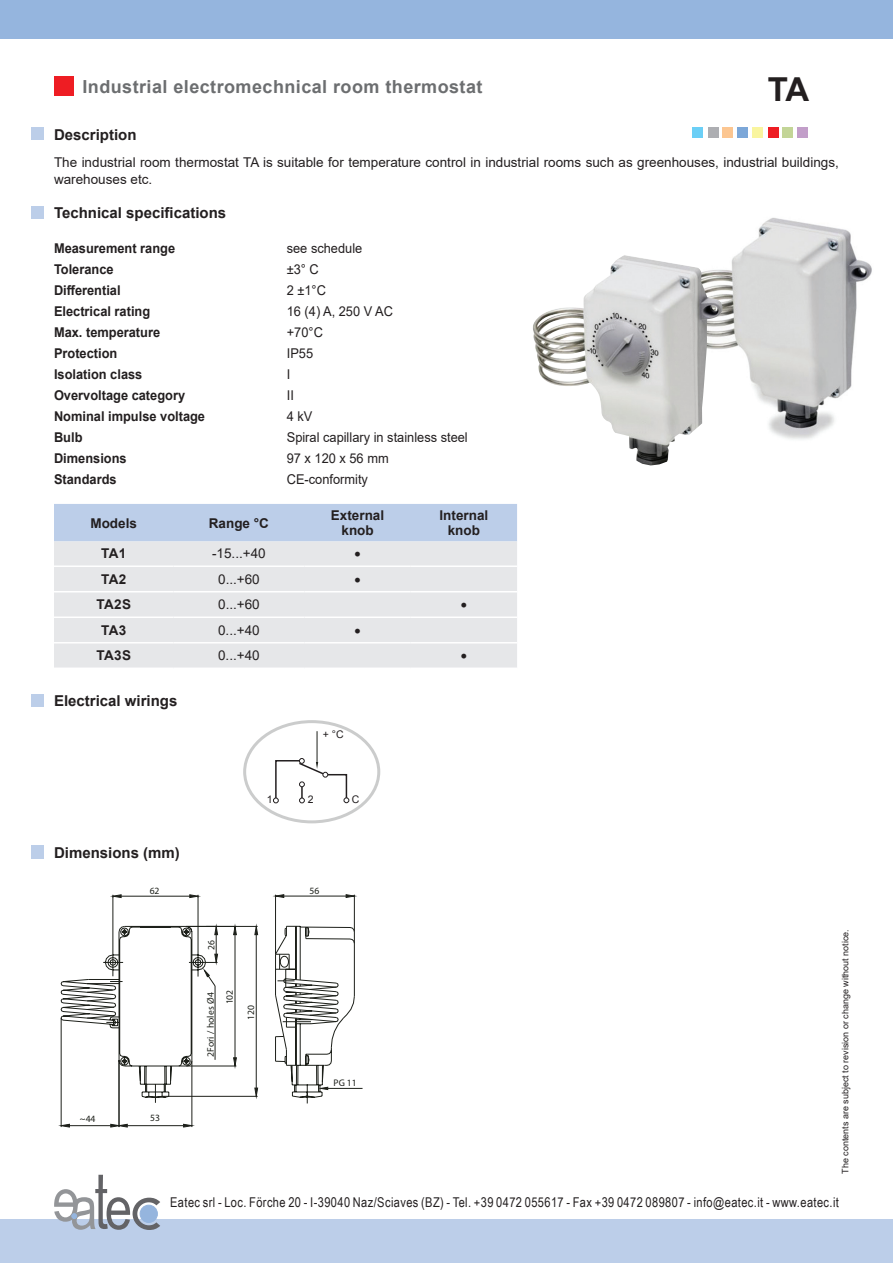
<style>
.page{position:relative;width:893px;height:1263px;background:#fff}
.page>*{position:absolute;margin:0;border:0;box-sizing:border-box;transform-origin:0 0}
.t1{font:700 33px "Arial";color:#231f20}
.t2{font:700 18px "Arial";letter-spacing:.025em;color:#6c6e70}
.t3{font:700 15px "Arial";color:#231f20}
.t4{font:13.5px/16.2px "Arial";color:#231f20}
.t5{font:700 13.5px/21px "Arial";color:#231f20;scale:.95 1}
.t6{font:13.5px "Arial Narrow";letter-spacing:.03em;color:#231f20}
.t7{font:13.5px/21px "Arial";color:#231f20;scale:.95 1}
.t8{font:700 13.5px/15px "Arial";color:#231f20;text-align:center}
.t9{font:13.5px "Symbol";color:#231f20}
.t10{font:10.5px "Arial";color:#231f20}
.t11{font:9.6px "Arial";color:#1d201a}
.t12{font:9px "Arial";color:#231f20}
</style>
<div class="page">
<div style="left:0;top:0;width:893px;height:39px;background:#95b5de"></div>
<div style="left:0;top:1219px;width:893px;height:44px;background:#bccee9"></div>
<svg style="left:54px;top:1175px;width:106px;height:55px"></svg>
<div style="left:692px;top:128px;width:11px;height:10px;background:#6bcff6"></div>
<div style="left:782px;top:128px;width:11px;height:10px;background:#c3d597"></div>
<div style="left:797px;top:128px;width:11px;height:10px;background:#c29ec9"></div>
<div style="left:768px;top:128px;width:10px;height:10px;background:#ee1d23"></div>
<div style="left:752px;top:128px;width:11px;height:10px;background:#f9f59f"></div>
<div style="left:723px;top:128px;width:10px;height:10px;background:#fcc691"></div>
<div style="left:708px;top:128px;width:10px;height:10px;background:#adaeb2"></div>
<div style="left:738px;top:128px;width:10px;height:10px;background:#7ca7d8"></div>
<img style="left:723px;top:218px;width:149px;height:222px">
<div style="left:31px;top:128px;width:13px;height:12px;background:#bccee9"></div>
<div style="left:54px;top:77px;width:19px;height:19px;background:#ee1d23"></div>
<div style="left:31px;top:206px;width:13px;height:13px;background:#bccee9"></div>
<div style="left:31px;top:694px;width:13px;height:13px;background:#bccee9"></div>
<div style="left:31px;top:846px;width:13px;height:13px;background:#bccee9"></div>
<hr style="left:317px;top:731px;width:1px;height:31px;background:#1d201a">
<div style="left:243px;top:720px;width:137px;height:103px;border:3px solid #cbcccc;border-radius:50%"></div>
<svg style="left:273px;top:758px;width:76px;height:45px"></svg>
<svg style="left:60px;top:894px;width:296px;height:233px"></svg>
<hr style="left:328px;top:1088px;width:35px;height:1px;background:#1d201a">
<img style="left:533px;top:255px;width:190px;height:210px">
<div style="left:54px;top:504px;width:463px;height:37px;background:#bccee9"></div>
<div style="left:54px;top:541px;width:463px;height:126px;background:#e6e7e9"></div>
<hr style="left:54px;top:565px;width:119px;height:2px;background:#fff">
<hr style="left:173px;top:565px;width:131px;height:2px;background:#fff">
<hr style="left:304px;top:565px;width:107px;height:2px;background:#fff">
<hr style="left:411px;top:565px;width:106px;height:2px;background:#fff">
<hr style="left:54px;top:591px;width:119px;height:1px;background:#fff">
<hr style="left:173px;top:591px;width:131px;height:1px;background:#fff">
<hr style="left:304px;top:591px;width:107px;height:1px;background:#fff">
<hr style="left:411px;top:591px;width:106px;height:1px;background:#fff">
<hr style="left:54px;top:616px;width:119px;height:2px;background:#fff">
<hr style="left:173px;top:616px;width:131px;height:2px;background:#fff">
<hr style="left:304px;top:616px;width:107px;height:2px;background:#fff">
<hr style="left:411px;top:616px;width:106px;height:2px;background:#fff">
<hr style="left:54px;top:642px;width:119px;height:1px;background:#fff">
<hr style="left:173px;top:642px;width:131px;height:1px;background:#fff">
<hr style="left:304px;top:642px;width:107px;height:1px;background:#fff">
<hr style="left:411px;top:642px;width:106px;height:1px;background:#fff">
<h2 class="t2" style="left:82px;top:74px;width:401px">Industrial electromechnical room thermostat</h2>
<p class="t3" style="left:54px;top:124px;width:84px">Description</p>
<h1 class="t1" style="left:768px;top:66px;width:43px">TA</h1>
<p class="t4" style="left:54px;top:154px;width:786px">The industrial room thermostat TA is suitable for temperature control in industrial rooms such as greenhouses, industrial buildings, warehouses etc.</p>
<p class="t3" style="left:54px;top:203px;width:174px">Technical specifications</p>
<p class="t5" style="left:54px;top:238px;width:161px">Measurement range<br>Tolerance<br>Differential<br>Electrical rating<br>Max. temperature<br>Protection<br>Isolation class<br>Overvoltage category<br>Nominal impulse voltage<br>Bulb<br>Dimensions<br>Standards</p>
<p class="t7" style="left:287px;top:238px;width:192px">see schedule<br>±3° C<br>2 ±1°C<br>16 (4) A, 250 V AC<br>+70°C<br>IP55<br>I<br>II<br>4 kV<br>Spiral capillary in stainless steel<br>97 x 120 x 56 mm<br>CE-conformity</p>
<p class="t8" style="left:90px;top:515px;width:48px">Models</p>
<p class="t8" style="left:209px;top:515px;width:62px">Range °C</p>
<p class="t8" style="left:331px;top:508px;width:55px">External knob</p>
<p class="t8" style="left:440px;top:508px;width:50px">Internal knob</p>
<p class="t8" style="left:101px;top:546px;width:27px">TA1</p>
<p class="t4" style="left:212px;top:545px;width:55px">-15...+40</p>
<p class="t9" style="left:354px;top:545px;width:8px">•</p>
<p class="t8" style="left:101px;top:572px;width:27px">TA2</p>
<p class="t4" style="left:218px;top:571px;width:43px">0...+60</p>
<p class="t9" style="left:354px;top:570px;width:8px">•</p>
<p class="t8" style="left:96px;top:597px;width:36px">TA2S</p>
<p class="t4" style="left:218px;top:596px;width:43px">0...+60</p>
<p class="t9" style="left:461px;top:596px;width:8px">•</p>
<p class="t8" style="left:101px;top:623px;width:27px">TA3</p>
<p class="t4" style="left:218px;top:622px;width:43px">0...+40</p>
<p class="t9" style="left:354px;top:621px;width:8px">•</p>
<p class="t8" style="left:96px;top:648px;width:36px">TA3S</p>
<p class="t4" style="left:218px;top:647px;width:43px">0...+40</p>
<p class="t9" style="left:461px;top:647px;width:8px">•</p>
<p class="t3" style="left:54px;top:690px;width:125px">Electrical wirings</p>
<p class="t3" style="left:54px;top:842px;width:127px">Dimensions (mm)</p>
<p class="t11" style="left:150px;top:885px;width:11px">62</p>
<p class="t11" style="left:80px;top:1113px;width:17px">~44</p>
<p class="t11" style="left:150px;top:1112px;width:11px">53</p>
<p class="t10" style="left:323px;top:728px;width:22px">+ °C</p>
<p class="t10" style="left:267px;top:792px;width:7px">1</p>
<p class="t10" style="left:308px;top:792px;width:7px">2</p>
<p class="t10" style="left:352px;top:792px;width:9px">C</p>
<p class="t11" style="left:205px;top:950px;width:11px;rotate:-90deg">26</p>
<p class="t11" style="left:205px;top:1057px;width:66px;rotate:-90deg">2Fori / holes Ø4</p>
<p class="t11" style="left:224px;top:1004px;width:16px;rotate:-90deg">102</p>
<p class="t11" style="left:245px;top:1020px;width:16px;rotate:-90deg">120</p>
<p class="t11" style="left:310px;top:885px;width:11px">56</p>
<p class="t11" style="left:334px;top:1077px;width:25px">PG 11</p>
<p class="t12" style="left:839px;top:1174px;width:246px;rotate:-90deg">The contents are subject to revision or change without notice.</p>
<p class="t6" style="left:170px;top:1193px;width:670px">Eatec srl - Loc. Förche 20 - I-39040 Naz/Sciaves (BZ) - Tel. +39 0472 055617 - Fax +39 0472 089807 - info@eatec.it - www.eatec.it</p>
</div>
